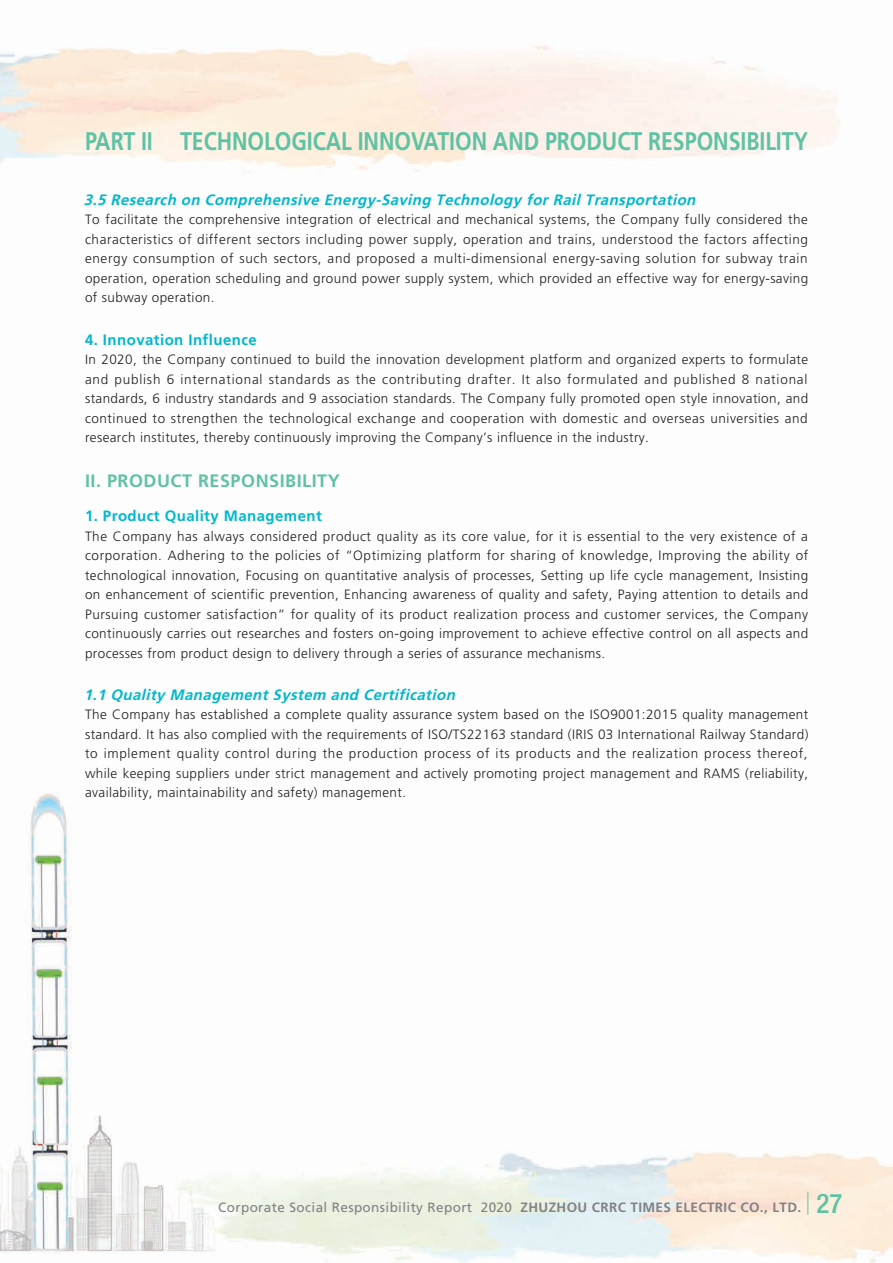
<style>
.page{position:relative;width:893px;height:1263px;background:#fff}
.page>*{position:absolute;margin:0;border:0;box-sizing:border-box;transform-origin:0 0}
.t1{font:700 25.5px "Frutiger LT Std";letter-spacing:-.005em;color:#5fc2a4;scale:.84 1}
._01_Heading_1{font:700 18px "Frutiger LT Std";letter-spacing:.03em;color:#5fc2a4}
._03_Heading_3{font:italic 700 15px "Frutiger LT Std";color:#00b7ce}
._02_Heading_2{font:700 15px "Frutiger LT Std";letter-spacing:.03em;color:#00b7ce}
._00_Body_text{font:300 13.5px/19.5px "Frutiger LT Std";letter-spacing:.03em;color:#231f20;text-align:justify}
.t2{font:13.5px "Frutiger LT Std";letter-spacing:.03em;color:#808285}
.s1{font-weight:700}
.s2{font-family:"Helvetica Neue LT Std";font-weight:500;font-stretch:condensed;font-size:27px;color:#5fc2a4}
</style>
<div class="page">
<img style="left:0;top:45px;width:893px;height:1218px">
<svg style="left:807px;top:1192px;width:1px;height:22px"></svg>
<h1 class="t1" style="left:85px;top:126px;width:862px">PART II TECHNOLOGICAL INNOVATION AND PRODUCT RESPONSIBILITY</h1>
<p class="_03_Heading_3" style="left:84px;top:191px;width:617px">3.5 Research on Comprehensive Energy-Saving Technology for Rail Transportation</p>
<p class="_00_Body_text" style="left:85px;top:210px;width:725px">To facilitate the comprehensive integration of electrical and mechanical systems, the Company fully considered the characteristics of different sectors including power supply, operation and trains, understood the factors affecting energy consumption of such sectors, and proposed a multi-dimensional energy-saving solution for subway train operation, operation scheduling and ground power supply system, which provided an effective way for energy-saving of subway operation.</p>
<p class="_02_Heading_2" style="left:85px;top:330px;width:173px">4. Innovation Influence</p>
<p class="_00_Body_text" style="left:85px;top:350px;width:725px">In 2020, the Company continued to build the innovation development platform and organized experts to formulate and publish 6 international standards as the contributing drafter. It also formulated and published 8 national standards, 6 industry standards and 9 association standards. The Company fully promoted open style innovation, and continued to strengthen the technological exchange and cooperation with domestic and overseas universities and research institutes, thereby continuously improving the Company’s influence in the industry.</p>
<p class="_01_Heading_1" style="left:85px;top:470px;width:256px">II. PRODUCT RESPONSIBILITY</p>
<p class="_02_Heading_2" style="left:85px;top:507px;width:238px">1. Product Quality Management</p>
<p class="_00_Body_text" style="left:85px;top:526px;width:725px">The Company has always considered product quality as its core value, for it is essential to the very existence of a corporation. Adhering to the policies of “Optimizing platform for sharing of knowledge, Improving the ability of technological innovation, Focusing on quantitative analysis of processes, Setting up life cycle management, Insisting on enhancement of scientific prevention, Enhancing awareness of quality and safety, Paying attention to details and Pursuing customer satisfaction” for quality of its product realization process and customer services, the Company continuously carries out researches and fosters on-going improvement to achieve effective control on all aspects and processes from product design to delivery through a series of assurance mechanisms.</p>
<p class="_03_Heading_3" style="left:84px;top:686px;width:377px">1.1 Quality Management System and Certification</p>
<p class="_00_Body_text" style="left:85px;top:705px;width:725px">The Company has established a complete quality assurance system based on the ISO9001:2015 quality management standard. It has also complied with the requirements of ISO/TS22163 standard (IRIS 03 International Railway Standard) to implement quality control during the production process of its products and the realization process thereof, while keeping suppliers under strict management and actively promoting project management and RAMS (reliability, availability, maintainability and safety) management.</p>
<p class="t2" style="left:218px;top:1199px;width:626px">Corporate Social Responsibility Report 2020 <span class="s1">ZHUZHOU CRRC TIMES ELECTRIC CO., LTD.</span> <span class="s2">27</span></p>
</div>
